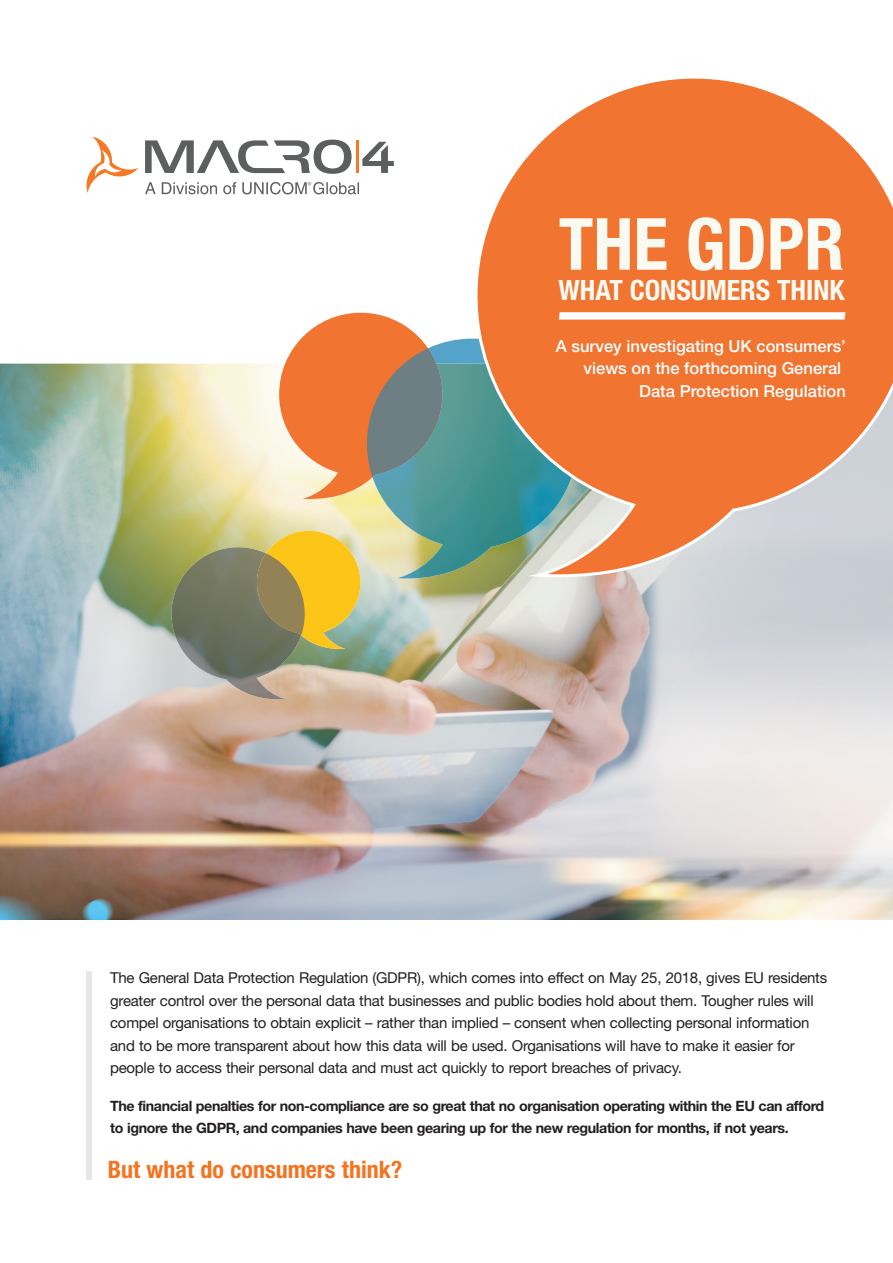
<style>
.page{position:relative;width:893px;height:1263px;background:#fff}
.page>*{position:absolute;margin:0;border:0;box-sizing:border-box;transform-origin:0 0}
.t1{font:700 condensed 72.15px "Helvetica Neue";color:#f9faf1}
.t2{font:700 condensed 28.05px "Helvetica Neue";color:#f9faf1}
.t3{font:700 condensed 24px "Helvetica Neue";color:#f47321}
.t4{font:500 16.65px/22.4px "Helvetica Neue";color:#fff;text-align:right}
.t5{font:15px/22.5px "Helvetica Neue";letter-spacing:-.015em;color:#231f20}
.t6{font:700 14.25px/22.5px "Helvetica Neue";letter-spacing:-.03em;color:#231f20}
</style>
<div class="page">
<div style="left:86px;top:971px;width:5px;height:209px;background:#e6e6e8"></div>
<img style="left:0;top:312px;width:893px;height:608px">
<img style="left:372px;top:501px;width:104px;height:77px">
<svg style="left:279px;top:313px;width:196px;height:188px;background:#b89779"></svg>
<img style="left:171px;top:547px;width:130px;height:152px">
<svg style="left:257px;top:531px;width:103px;height:119px;background:#caae46"></svg>
<svg style="left:475px;top:78px;width:418px;height:499px;background:#e48f5f"></svg>
<svg style="left:559px;top:312px;width:286px;height:8px"></svg>
<svg style="left:86px;top:137px;width:308px;height:58px"></svg>
<h1 class="t1" style="left:559px;top:218px;width:287px">THE GDPR</h1>
<h2 class="t2" style="left:558px;top:280px;width:287px">WHAT CONSUMERS THINK</h2>
<p class="t4" style="left:556px;top:336px;width:292px">A survey investigating UK consumers’ views on the forthcoming General<br>Data Protection Regulation</p>
<p class="t5" style="left:110px;top:968px;width:719px">The General Data Protection Regulation (GDPR), which comes into effect on May 25, 2018, gives EU residents greater control over the personal data that businesses and public bodies hold about them. Tougher rules will compel organisations to obtain explicit – rather than implied – consent when collecting personal information and to be more transparent about how this data will be used. Organisations will have to make it easier for people to access their personal data and must act quickly to report breaches of privacy.</p>
<p class="t6" style="left:110px;top:1096px;width:716px">The financial penalties for non-compliance are so great that no organisation operating within the EU can afford to ignore the GDPR, and companies have been gearing up for the new regulation for months, if not years.</p>
<h3 class="t3" style="left:108px;top:1161px;width:296px">But what do consumers think?</h3>
</div>
